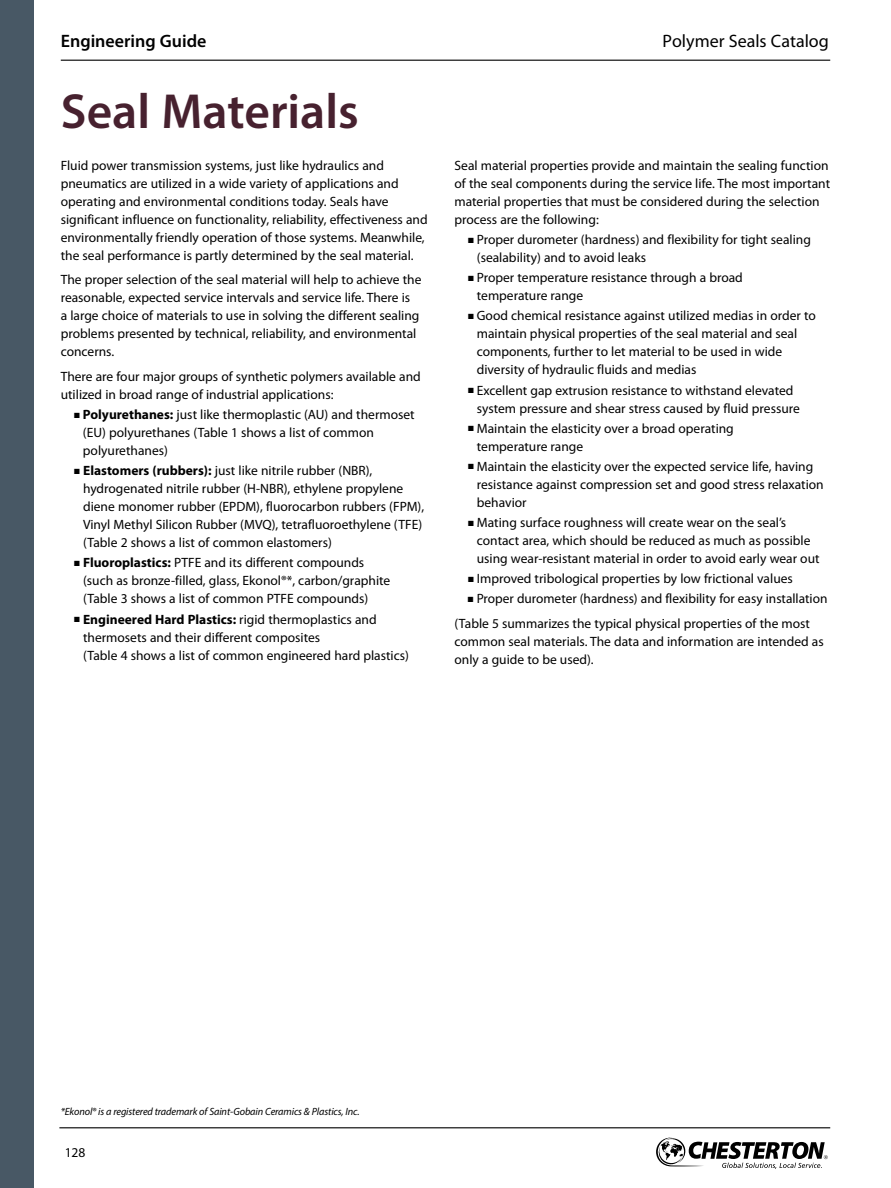
<style>
.page{position:relative;width:891px;height:1188px;background:#fff}
.page>*{position:absolute;margin:0;border:0;box-sizing:border-box;transform-origin:0 0}
.t1{font:600 49.5px "Myriad Pro";color:#47212f}
.t2{font:18px "Myriad Pro";color:#000}
.t3{font:600 18px "Myriad Pro";color:#000}
.t4{font:13.5px/18px "Myriad Pro";color:#000}
.t5{font:italic 10.5px "Myriad Pro";letter-spacing:-.01em;color:#000}
.s1{font-weight:700}
</style>
<div class="page">
<hr style="left:61px;top:60px;width:769px;height:1px;background:#000">
<hr style="left:59px;top:1127px;width:771px;height:1px;background:#000">
<svg style="left:656px;top:1138px;width:172px;height:31px"></svg>
<div style="left:0;top:0;width:33px;height:1188px;background:#485865"></div>
<h2 class="t3" style="left:61px;top:29px;width:147px">Engineering Guide</h2>
<h1 class="t1" style="left:61px;top:80px;width:300px">Seal Materials</h1>
<p class="t4" style="left:61px;top:156px;width:368px">Fluid power transmission systems, just like hydraulics and pneumatics are utilized in a wide variety of applications and operating and environmental conditions today. Seals have significant influence on functionality, reliability, effectiveness and environmentally friendly operation of those systems. Meanwhile, the seal performance is partly determined by the seal material.</p>
<p class="t4" style="left:61px;top:271px;width:362px">The proper selection of the seal material will help to achieve the reasonable, expected service intervals and service life. There is<br>a large choice of materials to use in solving the different sealing problems presented by technical, reliability, and environmental concerns.</p>
<p class="t4" style="left:61px;top:367px;width:362px">There are four major groups of synthetic polymers available and utilized in broad range of industrial applications:</p>
<p class="t4" style="left:83px;top:405px;width:333px;text-indent:-9px">■ <span class="s1">Polyurethanes:</span> just like thermoplastic (AU) and thermoset (EU) polyurethanes (Table 1 shows a list of common polyurethanes)</p>
<p class="t4" style="left:83px;top:462px;width:343px;text-indent:-9px">■ <span class="s1">Elastomers (rubbers):</span> just like nitrile rubber (NBR), hydrogenated nitrile rubber (H-NBR), ethylene propylene diene monomer rubber (EPDM), fluorocarbon rubbers (FPM), Vinyl Methyl Silicon Rubber (MVQ), tetrafluoroethylene (TFE) (Table 2 shows a list of common elastomers)</p>
<p class="t4" style="left:83px;top:554px;width:309px;text-indent:-9px">■ <span class="s1">Fluoroplastics:</span> PTFE and its different compounds (such as bronze-filled, glass, Ekonol®*, carbon/graphite (Table 3 shows a list of common PTFE compounds)</p>
<p class="t4" style="left:83px;top:610px;width:327px;text-indent:-9px">■ <span class="s1">Engineered Hard Plastics:</span> rigid thermoplastics and thermosets and their different composites<br>(Table 4 shows a list of common engineered hard plastics)</p>
<h2 class="t2" style="left:663px;top:30px;width:168px">Polymer Seals Catalog</h2>
<p class="t4" style="left:455px;top:156px;width:377px">Seal material properties provide and maintain the sealing function of the seal components during the service life. The most important material properties that must be considered during the selection process are the following:</p>
<p class="t4" style="left:477px;top:230px;width:336px;text-indent:-9px">■ Proper durometer (hardness) and flexibility for tight sealing (sealability) and to avoid leaks</p>
<p class="t4" style="left:477px;top:269px;width:268px;text-indent:-9px">■ Proper temperature resistance through a broad temperature range</p>
<p class="t4" style="left:477px;top:307px;width:341px;text-indent:-9px">■ Good chemical resistance against utilized medias in order to maintain physical properties of the seal material and seal components, further to let material to be used in wide diversity of hydraulic fluids and medias</p>
<p class="t4" style="left:477px;top:381px;width:325px;text-indent:-9px">■ Excellent gap extrusion resistance to withstand elevated system pressure and shear stress caused by fluid pressure</p>
<p class="t4" style="left:477px;top:419px;width:259px;text-indent:-9px">■ Maintain the elasticity over a broad operating temperature range</p>
<p class="t4" style="left:477px;top:457px;width:348px;text-indent:-9px">■ Maintain the elasticity over the expected service life, having resistance against compression set and good stress relaxation behavior</p>
<p class="t4" style="left:477px;top:513px;width:344px;text-indent:-9px">■ Mating surface roughness will create wear on the seal’s contact area, which should be reduced as much as possible using wear-resistant material in order to avoid early wear out</p>
<p class="t4" style="left:468px;top:570px;width:326px">■ Improved tribological properties by low frictional values</p>
<p class="t4" style="left:454px;top:586px;width:375px;line-height:24.5px;text-indent:13px">■ Proper durometer (hardness) and flexibility for easy installation (Table 5 summarizes the typical physical properties of the most</p>
<p class="t4" style="left:454px;top:632px;width:371px">common seal materials. The data and information are intended as only a guide to be used).</p>
<p class="t5" style="left:61px;top:1105px;width:300px">*Ekonol® is a registered trademark of Saint-Gobain Ceramics &amp; Plastics, Inc.</p>
<p class="t4" style="left:65px;top:1143px;width:22px">128</p>
</div>
